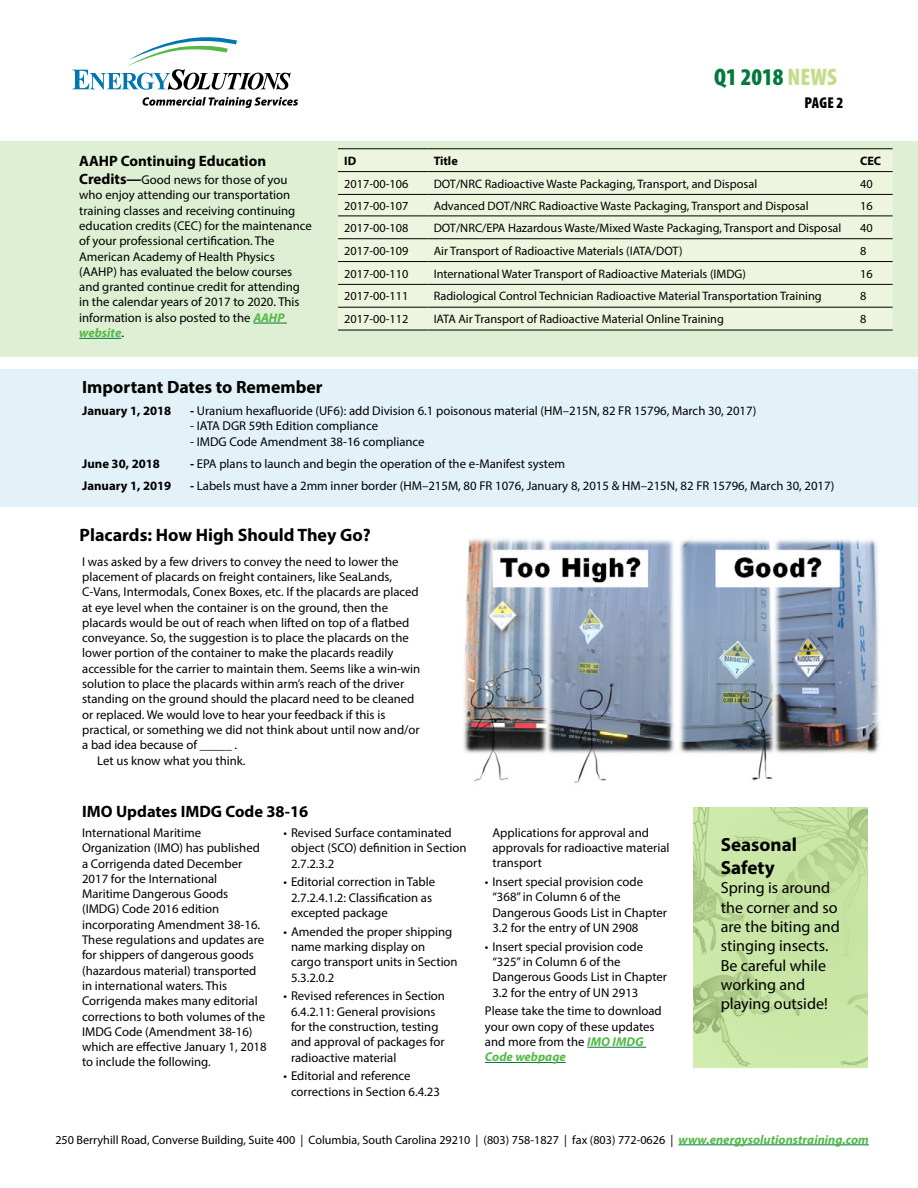
<style>
.page{position:relative;width:918px;height:1188px;background:#fff}
.page>*{position:absolute;margin:0;border:0;box-sizing:border-box;transform-origin:0 0}
.t1{font:900 condensed 24.15px "Myriad Pro";color:#03793e}
.articleTitle{font:700 19.05px/22.8px "Myriad Pro";color:#000}
.articleTitle-2{font:700 18px "Myriad Pro";color:#000}
.articleTitle-3{font:700 17.85px "Myriad Pro";color:#000}
.articleTitle-4{font:700 16.5px "Myriad Pro";color:#000}
.articleTitle-5{font:16.05px/19.4px "Myriad Pro";color:#000}
.articleTitle1{font:900 condensed 15.75px "Myriad Pro";color:#000}
.articleTitle-6{font:700 15px "Myriad Pro";color:#000}
.articleTitle-7{font:12.75px/15.3px "Myriad Pro";color:#000}
.bodyText{font:12.75px/15.3px "Myriad Pro";color:#000}
.bodyText-2{font:700 12.75px "Myriad Pro";color:#000}
.bodyText-3{font:12.3px "Myriad Pro";color:#000}
.bodyText-4{font:700 12.3px "Myriad Pro";color:#000}
.Table_Paragraph{font:12.15px "Myriad Pro";color:#000}
.s1{color:#c3dd89}
.s2{font-weight:700;font-size:15px}
.s3{font-weight:700;font-style:italic;color:#54b948}
.s4{font-weight:700}
.s5{font-weight:700;font-style:italic;font-size:12.75px;color:#54b948}
</style>
<div class="page">
<div style="left:0;top:369px;width:918px;height:137px;background:#e3f2f8"></div>
<img style="left:693px;top:808px;width:175px;height:260px">
<svg style="left:72px;top:37px;width:219px;height:53px"></svg>
<svg style="left:142px;top:97px;width:156px;height:11px"></svg>
<div style="left:0;top:141px;width:918px;height:216px;background:#deefd3"></div>
<hr style="left:253px;top:323px;width:34px;height:1px;background:#03793e">
<hr style="left:79px;top:338px;width:42px;height:1px;background:#03793e">
<div style="left:338px;top:150px;width:555px;height:180px;background:#edf5de"></div>
<hr style="left:338px;top:149px;width:90px;height:1px;background:#000">
<hr style="left:428px;top:149px;width:426px;height:1px;background:#000">
<hr style="left:854px;top:149px;width:39px;height:1px;background:#000">
<hr style="left:338px;top:171px;width:90px;height:1px;background:#000">
<hr style="left:428px;top:171px;width:426px;height:1px;background:#000">
<hr style="left:854px;top:171px;width:39px;height:1px;background:#000">
<hr style="left:338px;top:194px;width:90px;height:1px;background:#000">
<hr style="left:428px;top:194px;width:426px;height:1px;background:#000">
<hr style="left:854px;top:194px;width:39px;height:1px;background:#000">
<hr style="left:338px;top:216px;width:90px;height:1px;background:#000">
<hr style="left:428px;top:216px;width:426px;height:1px;background:#000">
<hr style="left:854px;top:216px;width:39px;height:1px;background:#000">
<hr style="left:338px;top:238px;width:90px;height:1px;background:#000">
<hr style="left:428px;top:238px;width:426px;height:1px;background:#000">
<hr style="left:854px;top:238px;width:39px;height:1px;background:#000">
<hr style="left:338px;top:261px;width:90px;height:1px;background:#000">
<hr style="left:428px;top:261px;width:426px;height:1px;background:#000">
<hr style="left:854px;top:261px;width:39px;height:1px;background:#000">
<hr style="left:338px;top:284px;width:90px;height:1px;background:#000">
<hr style="left:428px;top:284px;width:426px;height:1px;background:#000">
<hr style="left:854px;top:284px;width:39px;height:1px;background:#000">
<hr style="left:338px;top:307px;width:90px;height:1px;background:#000">
<hr style="left:428px;top:307px;width:426px;height:1px;background:#000">
<hr style="left:854px;top:307px;width:39px;height:1px;background:#000">
<hr style="left:338px;top:330px;width:90px;height:1px;background:#000">
<hr style="left:428px;top:330px;width:426px;height:1px;background:#000">
<hr style="left:854px;top:330px;width:39px;height:1px;background:#000">
<img style="left:463px;top:538px;width:417px;height:245px">
<hr style="left:587px;top:1047px;width:59px;height:1px;background:#03793e">
<hr style="left:485px;top:1062px;width:81px;height:1px;background:#03793e">
<hr style="left:679px;top:1145px;width:190px;height:1px;background:#03793e">
<p class="t1" style="left:714px;top:63px;width:124px">Q1 2018 <span class="s1">NEWS</span></p>
<p class="articleTitle-6" style="left:79px;top:151px;width:188px">AAHP Continuing Education</p>
<p class="articleTitle-7" style="left:79px;top:172px;width:234px"><span class="s2">Credits—</span>Good news for those of you who enjoy attending our transportation training classes and receiving continuing education credits (CEC) for the maintenance of your professional certification. The American Academy of Health Physics (AAHP) has evaluated the below courses and granted continue credit for attending in the calendar years of 2017 to 2020. This information is also posted to the <span class="s3">AAHP website</span>.</p>
<p class="articleTitle1" style="left:805px;top:94px;width:40px">PAGE 2</p>
<p class="bodyText-4" style="left:344px;top:153px;width:14px">ID</p>
<p class="bodyText-4" style="left:434px;top:153px;width:26px">Title</p>
<p class="bodyText-4" style="left:860px;top:153px;width:23px">CEC</p>
<p class="bodyText-3" style="left:344px;top:176px;width:66px">2017-00-106</p>
<p class="bodyText-3" style="left:434px;top:176px;width:325px">DOT/NRC Radioactive Waste Packaging, Transport, and Disposal</p>
<p class="bodyText-3" style="left:860px;top:176px;width:14px">40</p>
<p class="bodyText-3" style="left:344px;top:198px;width:66px">2017-00-107</p>
<p class="bodyText-3" style="left:434px;top:198px;width:377px">Advanced DOT/NRC Radioactive Waste Packaging, Transport and Disposal</p>
<p class="bodyText-3" style="left:860px;top:198px;width:14px">16</p>
<p class="bodyText-3" style="left:344px;top:220px;width:66px">2017-00-108</p>
<p class="bodyText-3" style="left:434px;top:220px;width:409px">DOT/NRC/EPA Hazardous Waste/Mixed Waste Packaging, Transport and Disposal</p>
<p class="bodyText-3" style="left:860px;top:220px;width:14px">40</p>
<p class="bodyText-3" style="left:344px;top:243px;width:66px">2017-00-109</p>
<p class="bodyText-3" style="left:434px;top:243px;width:251px">Air Transport of Radioactive Materials (IATA/DOT)</p>
<p class="bodyText-3" style="left:860px;top:243px;width:8px">8</p>
<p class="bodyText-3" style="left:344px;top:266px;width:66px">2017-00-110</p>
<p class="bodyText-3" style="left:434px;top:266px;width:314px">International Water Transport of Radioactive Materials (IMDG)</p>
<p class="bodyText-3" style="left:860px;top:266px;width:14px">16</p>
<p class="bodyText-3" style="left:344px;top:289px;width:66px">2017-00-111</p>
<p class="bodyText-3" style="left:434px;top:289px;width:390px">Radiological Control Technician Radioactive Material Transportation Training</p>
<p class="bodyText-3" style="left:860px;top:289px;width:8px">8</p>
<p class="bodyText-3" style="left:344px;top:312px;width:66px">2017-00-112</p>
<p class="bodyText-3" style="left:434px;top:312px;width:292px">IATA Air Transport of Radioactive Material Online Training</p>
<p class="bodyText-3" style="left:860px;top:312px;width:8px">8</p>
<p class="articleTitle-3" style="left:82px;top:375px;width:242px">Important Dates to Remember</p>
<p class="bodyText-2" style="left:82px;top:402px;width:91px">January 1, 2018</p>
<p class="bodyText" style="left:190px;top:403px;width:568px"><span class="s4">-</span> Uranium hexafluoride (UF6): add Division 6.1 poisonous material (HM–215N, 82 FR 15796, March 30, 2017)</p>
<p class="bodyText" style="left:190px;top:418px;width:189px">- IATA DGR 59th Edition compliance</p>
<p class="bodyText" style="left:190px;top:433px;width:236px">- IMDG Code Amendment 38-16 compliance</p>
<p class="bodyText-2" style="left:82px;top:455px;width:79px">June 30, 2018</p>
<p class="bodyText" style="left:190px;top:455px;width:376px"><span class="s4">-</span> EPA plans to launch and begin the operation of the e-Manifest system</p>
<p class="bodyText-2" style="left:82px;top:477px;width:91px">January 1, 2019</p>
<p class="bodyText" style="left:190px;top:478px;width:646px"><span class="s4">-</span> Labels must have a 2mm inner border (HM–215M, 80 FR 1076, January 8, 2015 &amp; HM–215N, 82 FR 15796, March 30, 2017)</p>
<p class="articleTitle-2" style="left:80px;top:524px;width:293px">Placards: How High Should They Go?</p>
<p class="articleTitle-7" style="left:82px;top:554px;width:340px">I was asked by a few drivers to convey the need to lower the placement of placards on freight containers, like SeaLands, C-Vans, Intermodals, Conex Boxes, etc. If the placards are placed at eye level when the container is on the ground, then the placards would be out of reach when lifted on top of a flatbed conveyance. So, the suggestion is to place the placards on the lower portion of the container to make the placards readily accessible for the carrier to maintain them. Seems like a win-win solution to place the placards within arm’s reach of the driver standing on the ground should the placard need to be cleaned or replaced. We would love to hear your feedback if this is practical, or something we did not think about until now and/or a bad idea because of _____ .</p>
<p class="articleTitle-7" style="left:97px;top:752px;width:150px">Let us know what you think.</p>
<p class="articleTitle-4" style="left:82px;top:801px;width:228px">IMO Updates IMDG Code 38-16</p>
<p class="articleTitle-7" style="left:82px;top:825px;width:186px">International Maritime<br>Organization (IMO) has published a Corrigenda dated December<br>2017 for the International<br>Maritime Dangerous Goods (IMDG) Code 2016 edition incorporating Amendment 38-16.<br>These regulations and updates are for shippers of dangerous goods (hazardous material) transported in international waters. This<br>Corrigenda makes many editorial corrections to both volumes of the<br>IMDG Code (Amendment 38-16) which are effective January 1, 2018 to include the following.</p>
<p class="articleTitle" style="left:721px;top:833px;width:78px">Seasonal<br>Safety</p>
<p class="articleTitle-7" style="left:492px;top:824px;width:179px">Applications for approval and approvals for radioactive material transport</p>
<p class="articleTitle-7" style="left:492px;top:874px;width:176px;text-indent:-8px">• Insert special provision code “368” in Column 6 of the<br>Dangerous Goods List in Chapter<br>3.2 for the entry of UN 2908</p>
<p class="articleTitle-7" style="left:492px;top:939px;width:176px;text-indent:-8px">• Insert special provision code “325” in Column 6 of the<br>Dangerous Goods List in Chapter<br>3.2 for the entry of UN 2913</p>
<p class="bodyText" style="left:485px;top:1003px;width:178px">Please take the time to download your own copy of these updates and more from the <span class="s3">IMO IMDG<br>Code webpage</span></p>
<p class="articleTitle-7" style="left:291px;top:825px;width:177px;text-indent:-8px">• Revised Surface contaminated object (SCO) definition in Section<br>2.7.2.3.2</p>
<p class="articleTitle-7" style="left:291px;top:874px;width:146px;text-indent:-8px">• Editorial correction in Table<br>2.7.2.4.1.2: Classification as excepted package</p>
<p class="articleTitle-7" style="left:291px;top:924px;width:168px;text-indent:-8px">• Amended the proper shipping name marking display on cargo transport units in Section<br>5.3.2.0.2</p>
<p class="articleTitle-7" style="left:291px;top:988px;width:156px;text-indent:-8px">• Revised references in Section<br>6.4.2.11: General provisions for the construction, testing and approval of packages for radioactive material</p>
<p class="articleTitle-7" style="left:291px;top:1068px;width:151px;text-indent:-8px">• Editorial and reference corrections in Section 6.4.23</p>
<p class="articleTitle-5" style="left:721px;top:878px;width:120px">Spring is around the corner and so are the biting and stinging insects.<br>Be careful while working and playing outside!</p>
<p class="Table_Paragraph" style="left:55px;top:1132px;width:815px">250 Berryhill Road, Converse Building, Suite 400 | Columbia, South Carolina 29210 | (803) 758-1827 | fax (803) 772-0626 | <span class="s5">www.energysolutionstraining.com</span></p>
</div>
